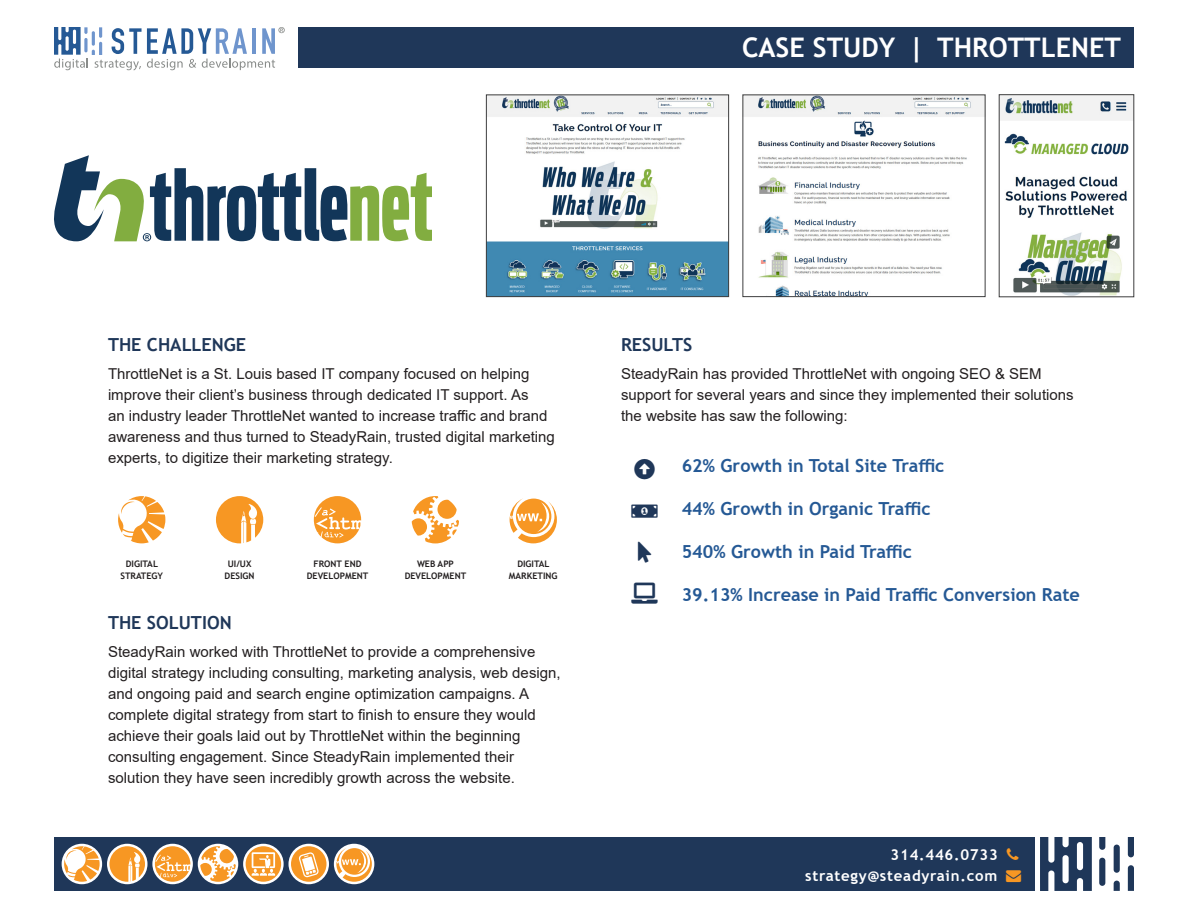
<style>
.page{position:relative;width:1188px;height:918px;background:#fff}
.page>*{position:absolute;margin:0;border:0;box-sizing:border-box;transform-origin:0 0}
.t1{font:700 27px "Trebuchet MS";color:#fff}
.t2{font:21px "Font Awesome 5 Free Solid";color:#1f3759}
.t3{font:700 18px "Trebuchet MS";color:#255995}
.t4{font:700 18px "Trebuchet MS";color:#1f3759}
.t5{font:15px/21px "Arial";color:#231f20}
.t6{font:700 15px/21px "Trebuchet MS";letter-spacing:.05em;color:#fff}
.t7{font:700 9px "Trebuchet MS";color:#231f20}
.s1{color:#f79723}
</style>
<div class="page">
<div style="left:54px;top:837px;width:981px;height:54px;background:#1f3759"></div>
<svg style="left:107px;top:844px;width:41px;height:40px"></svg>
<svg style="left:110px;top:846px;width:35px;height:36px"></svg>
<div style="left:334px;top:844px;width:40px;height:40px;background:#fff;border-radius:50%"></div>
<svg style="left:336px;top:848px;width:36px;height:34px"></svg>
<div style="left:198px;top:844px;width:40px;height:40px;background:#fff;border-radius:50%"></div>
<svg style="left:200px;top:846px;width:36px;height:36px"></svg>
<svg style="left:152px;top:844px;width:41px;height:40px"></svg>
<svg style="left:155px;top:846px;width:35px;height:36px"></svg>
<div style="left:62px;top:844px;width:40px;height:40px;background:#fff;border-radius:50%"></div>
<svg style="left:64px;top:846px;width:36px;height:36px"></svg>
<svg style="left:289px;top:844px;width:40px;height:40px"></svg>
<svg style="left:291px;top:846px;width:35px;height:36px"></svg>
<svg style="left:243px;top:844px;width:41px;height:40px"></svg>
<svg style="left:246px;top:846px;width:35px;height:36px"></svg>
<div style="left:1099px;top:858px;width:6px;height:28px;background:#1f3759;border-radius:3px"></div>
<div style="left:1114px;top:845px;width:6px;height:28px;background:#1f3759;border-radius:3px"></div>
<svg style="left:1099px;top:837px;width:6px;height:13px"></svg>
<svg style="left:1128px;top:837px;width:6px;height:20px"></svg>
<svg style="left:1128px;top:865px;width:6px;height:26px"></svg>
<svg style="left:1114px;top:881px;width:6px;height:10px"></svg>
<svg style="left:1040px;top:837px;width:52px;height:54px"></svg>
<div style="left:299px;top:27px;width:835px;height:41px;background:#1f3759"></div>
<svg style="left:54px;top:27px;width:231px;height:43px"></svg>
<img style="left:1001px;top:96px;width:131px;height:199px">
<div style="left:999px;top:94px;width:135px;height:203px;border:1px solid #3e3e3f"></div>
<img style="left:744px;top:96px;width:240px;height:199px">
<svg style="left:54px;top:155px;width:378px;height:86px"></svg>
<svg style="left:216px;top:496px;width:47px;height:47px"></svg>
<svg style="left:510px;top:498px;width:47px;height:45px"></svg>
<svg style="left:412px;top:496px;width:47px;height:47px"></svg>
<svg style="left:314px;top:496px;width:47px;height:47px"></svg>
<svg style="left:118px;top:496px;width:47px;height:47px"></svg>
<img style="left:488px;top:96px;width:239px;height:199px">
<div style="left:486px;top:94px;width:243px;height:203px;border:1px solid #3e3e3f"></div>
<h1 class="t1" style="left:742px;top:31px;width:380px">CASE STUDY | THROTTLENET</h1>
<p class="t4" style="left:108px;top:333px;width:140px">THE CHALLENGE</p>
<p class="t5" style="left:108px;top:363px;width:448px">ThrottleNet is a St. Louis based IT company focused on helping improve their client’s business through dedicated IT support. As<br>an industry leader ThrottleNet wanted to increase traffic and brand awareness and thus turned to SteadyRain, trusted digital marketing experts, to digitize their marketing strategy.</p>
<p class="t7" style="left:126px;top:559px;width:34px">DIGITAL</p>
<p class="t7" style="left:121px;top:571px;width:44px">STRATEGY</p>
<p class="t7" style="left:228px;top:559px;width:25px">UI/UX</p>
<p class="t7" style="left:225px;top:571px;width:32px">DESIGN</p>
<p class="t7" style="left:313px;top:559px;width:50px">FRONT END</p>
<p class="t7" style="left:307px;top:571px;width:63px">DEVELOPMENT</p>
<p class="t7" style="left:417px;top:559px;width:38px">WEB APP</p>
<p class="t7" style="left:405px;top:571px;width:63px">DEVELOPMENT</p>
<p class="t7" style="left:517px;top:559px;width:34px">DIGITAL</p>
<p class="t7" style="left:509px;top:571px;width:50px">MARKETING</p>
<p class="t4" style="left:108px;top:611px;width:125px">THE SOLUTION</p>
<p class="t5" style="left:108px;top:641px;width:454px">SteadyRain worked with ThrottleNet to provide a comprehensive digital strategy including consulting, marketing analysis, web design, and ongoing paid and search engine optimization campaigns. A complete digital strategy from start to finish to ensure they would achieve their goals laid out by ThrottleNet within the beginning consulting engagement. Since SteadyRain implemented their solution they have seen incredibly growth across the website.</p>
<p class="t4" style="left:621px;top:333px;width:73px">RESULTS</p>
<p class="t5" style="left:621px;top:363px;width:454px">SteadyRain has provided ThrottleNet with ongoing SEO &amp; SEM support for several years and since they implemented their solutions the website has saw the following:</p>
<p class="t3" style="left:682px;top:455px;width:264px">62% Growth in Total Site Traffic</p>
<p class="t3" style="left:682px;top:497px;width:250px">44% Growth in Organic Traffic</p>
<p class="t3" style="left:682px;top:540px;width:232px">540% Growth in Paid Traffic</p>
<p class="t3" style="left:682px;top:583px;width:400px">39.13% Increase in Paid Traffic Conversion Rate</p>
<p class="t2" style="left:634px;top:459px;width:22px">□●▼●◆</p>
<p class="t2" style="left:632px;top:500px;width:28px">□■●●●▼</p>
<p class="t2" style="left:638px;top:541px;width:15px">□◆▲□■▼</p>
<p class="t2" style="left:632px;top:583px;width:28px">●▼□</p>
<p class="t6" style="left:805px;top:844px;width:218px;text-indent:85px">314.446.0733 strategy@steadyrain.com <span class="s1">→</span></p>
</div>
